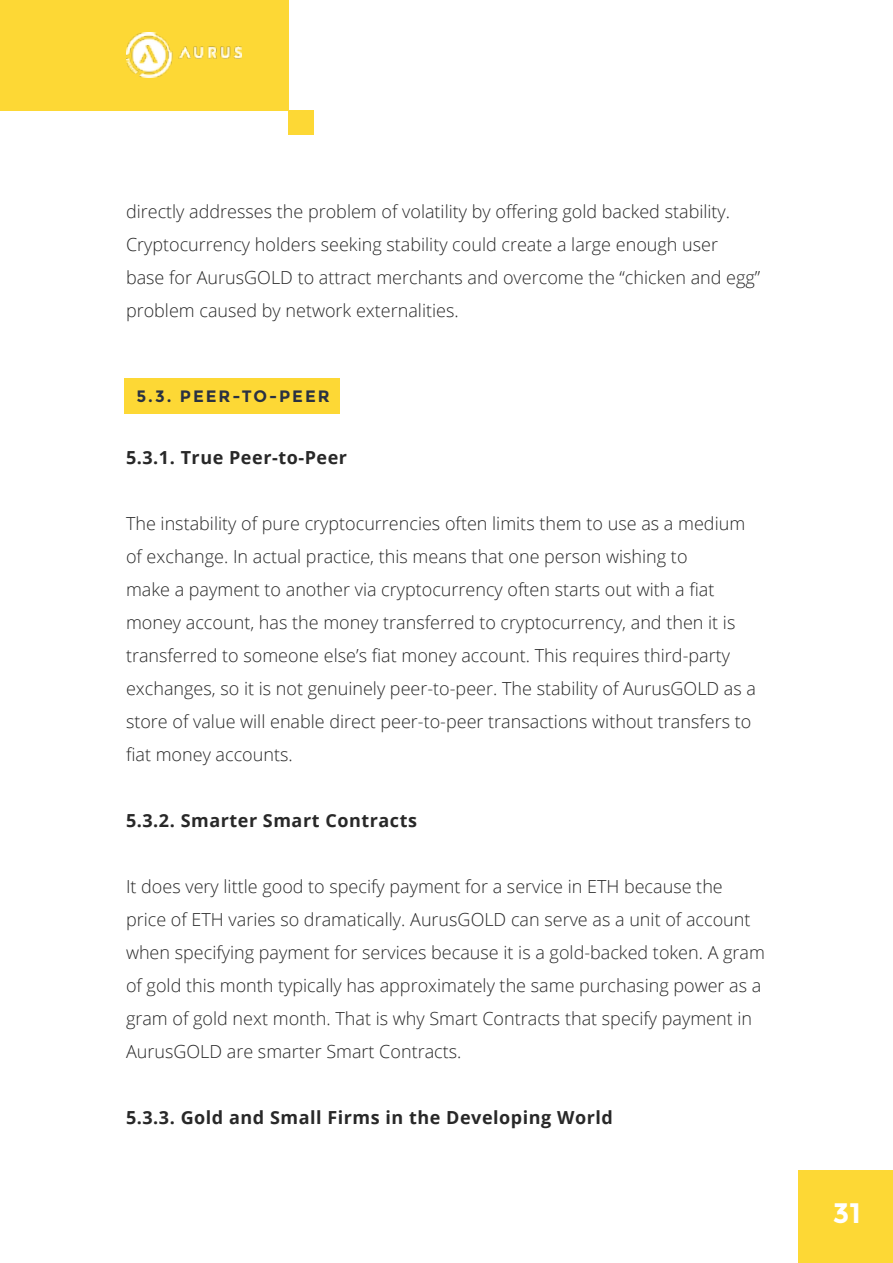
<style>
.page{position:relative;width:893px;height:1263px;background:#fff}
.page>*{position:absolute;margin:0;border:0;box-sizing:border-box;transform-origin:0 0}
.t1{font:700 28.2px "Montserrat";color:#fff}
.t2{font:300 18px/33px "Open Sans";color:#282828}
.t3{font:700 18px "Open Sans";letter-spacing:.03em;color:#282828}
.t4{font:700 16.5px "Montserrat";letter-spacing:.12em;color:#293142}
</style>
<div class="page">
<div style="left:798px;top:1170px;width:95px;height:93px;background:#fdd835"></div>
<div style="left:0;top:0;width:288px;height:110px;background:#fdd835"></div>
<div style="left:288px;top:110px;width:25px;height:25px;background:#fdd835"></div>
<img style="left:126px;top:32px;width:115px;height:46px">
<div style="left:124px;top:379px;width:216px;height:35px;background:#fdd835"></div>
<p class="t2" style="left:126px;top:194px;width:636px">directly addresses the problem of volatility by offering gold backed stability.<br>Cryptocurrency holders seeking stability could create a large enough user base for AurusGOLD to attract merchants and overcome the “chicken and egg” problem caused by network externalities.</p>
<p class="t4" style="left:136px;top:387px;width:195px">5.3. PEER-TO-PEER</p>
<p class="t3" style="left:126px;top:444px;width:223px">5.3.1. True Peer-to-Peer</p>
<p class="t2" style="left:126px;top:506px;width:632px">The instability of pure cryptocurrencies often limits them to use as a medium of exchange. In actual practice, this means that one person wishing to<br>make a payment to another via cryptocurrency often starts out with a fiat money account, has the money transferred to cryptocurrency, and then it is transferred to someone else’s fiat money account. This requires third-party exchanges, so it is not genuinely peer-to-peer. The stability of AurusGOLD as a store of value will enable direct peer-to-peer transactions without transfers to fiat money accounts.</p>
<p class="t3" style="left:126px;top:807px;width:292px">5.3.2. Smarter Smart Contracts</p>
<p class="t2" style="left:126px;top:869px;width:640px">It does very little good to specify payment for a service in ETH because the price of ETH varies so dramatically. AurusGOLD can serve as a unit of account when specifying payment for services because it is a gold-backed token. A gram of gold this month typically has approximately the same purchasing power as a gram of gold next month. That is why Smart Contracts that specify payment in AurusGOLD are smarter Smart Contracts.</p>
<p class="t3" style="left:126px;top:1104px;width:488px">5.3.3. Gold and Small Firms in the Developing World</p>
<h1 class="t1" style="left:833px;top:1196px;width:30px">31</h1>
</div>
